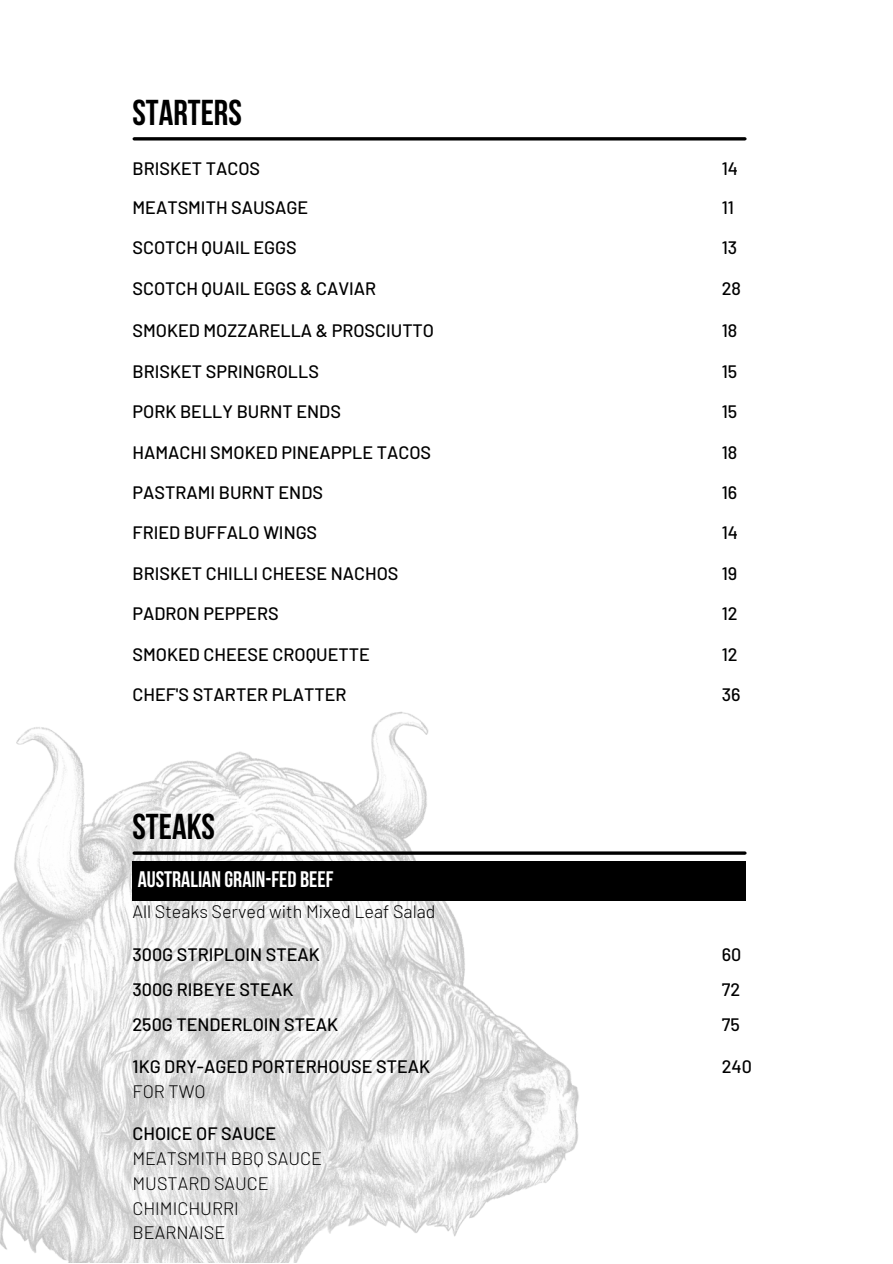
<style>
.page{position:relative;width:893px;height:1264px;background:#fff}
.page>*{position:absolute;margin:0;border:0;box-sizing:border-box;transform-origin:0 0}
.t1{font:700 36px "Bebas Neue";color:#000}
.t2{font:700 22.5px "Bebas Neue";color:#fff}
.t3{font:500 18px "Barlow";color:#000}
.t4{font:300 18px/24.8px "Barlow";color:#000}
</style>
<div class="page">
<hr style="left:134px;top:137px;width:610px;height:3px;background:#000">
<img style="left:0;top:711px;width:747px;height:551px">
<hr style="left:134px;top:851px;width:610px;height:3px;background:#000">
<div style="left:132px;top:861px;width:613px;height:39px;background:#000"></div>
<h1 class="t1" style="left:132px;top:98px;width:111px">STARTERS</h1>
<p class="t3" style="left:132px;top:156px;width:129px">BRISKET TACOS</p>
<p class="t3" style="left:721px;top:156px;width:18px">14</p>
<p class="t3" style="left:132px;top:196px;width:177px">MEATSMITH SAUSAGE</p>
<p class="t3" style="left:721px;top:196px;width:14px">11</p>
<p class="t3" style="left:132px;top:236px;width:166px">SCOTCH QUAIL EGGS</p>
<p class="t3" style="left:721px;top:236px;width:17px">13</p>
<p class="t3" style="left:132px;top:276px;width:245px">SCOTCH QUAIL EGGS &amp; CAVIAR</p>
<p class="t3" style="left:721px;top:276px;width:21px">28</p>
<p class="t3" style="left:132px;top:319px;width:303px">SMOKED MOZZARELLA &amp; PROSCIUTTO</p>
<p class="t3" style="left:721px;top:319px;width:17px">18</p>
<p class="t3" style="left:132px;top:359px;width:188px">BRISKET SPRINGROLLS</p>
<p class="t3" style="left:721px;top:359px;width:17px">15</p>
<p class="t3" style="left:132px;top:400px;width:210px">PORK BELLY BURNT ENDS</p>
<p class="t3" style="left:721px;top:400px;width:17px">15</p>
<p class="t3" style="left:132px;top:440px;width:300px">HAMACHI SMOKED PINEAPPLE TACOS</p>
<p class="t3" style="left:721px;top:440px;width:17px">18</p>
<p class="t3" style="left:132px;top:481px;width:192px">PASTRAMI BURNT ENDS</p>
<p class="t3" style="left:721px;top:481px;width:17px">16</p>
<p class="t3" style="left:132px;top:521px;width:186px">FRIED BUFFALO WINGS</p>
<p class="t3" style="left:721px;top:521px;width:18px">14</p>
<p class="t3" style="left:132px;top:562px;width:267px">BRISKET CHILLI CHEESE NACHOS</p>
<p class="t3" style="left:721px;top:562px;width:17px">19</p>
<p class="t3" style="left:132px;top:602px;width:148px">PADRON PEPPERS</p>
<p class="t3" style="left:721px;top:602px;width:17px">12</p>
<p class="t3" style="left:132px;top:642px;width:239px">SMOKED CHEESE CROQUETTE</p>
<p class="t3" style="left:721px;top:642px;width:17px">12</p>
<p class="t3" style="left:132px;top:683px;width:215px">CHEF'S STARTER PLATTER</p>
<p class="t3" style="left:721px;top:683px;width:20px">36</p>
<h1 class="t1" style="left:132px;top:812px;width:84px">STEAKS</h1>
<p class="t2" style="left:138px;top:869px;width:197px">AUSTRALIAN GRAIN-FED BEEF</p>
<p class="t4" style="left:132px;top:898px;width:304px">All Steaks Served with Mixed Leaf Salad</p>
<p class="t3" style="left:132px;top:942px;width:189px">300G STRIPLOIN STEAK</p>
<p class="t3" style="left:721px;top:942px;width:21px">60</p>
<p class="t3" style="left:132px;top:977px;width:162px">300G RIBEYE STEAK</p>
<p class="t3" style="left:721px;top:977px;width:20px">72</p>
<p class="t3" style="left:132px;top:1012px;width:207px">250G TENDERLOIN STEAK</p>
<p class="t3" style="left:721px;top:1012px;width:20px">75</p>
<p class="t3" style="left:132px;top:1055px;width:299px">1KG DRY-AGED PORTERHOUSE STEAK</p>
<p class="t4" style="left:132px;top:1078px;width:75px">FOR TWO</p>
<p class="t3" style="left:721px;top:1055px;width:32px">240</p>
<p class="t3" style="left:132px;top:1122px;width:145px">CHOICE OF SAUCE</p>
<p class="t4" style="left:132px;top:1145px;width:191px">MEATSMITH BBQ SAUCE<br>MUSTARD SAUCE<br>CHIMICHURRI<br>BEARNAISE</p>
</div>
